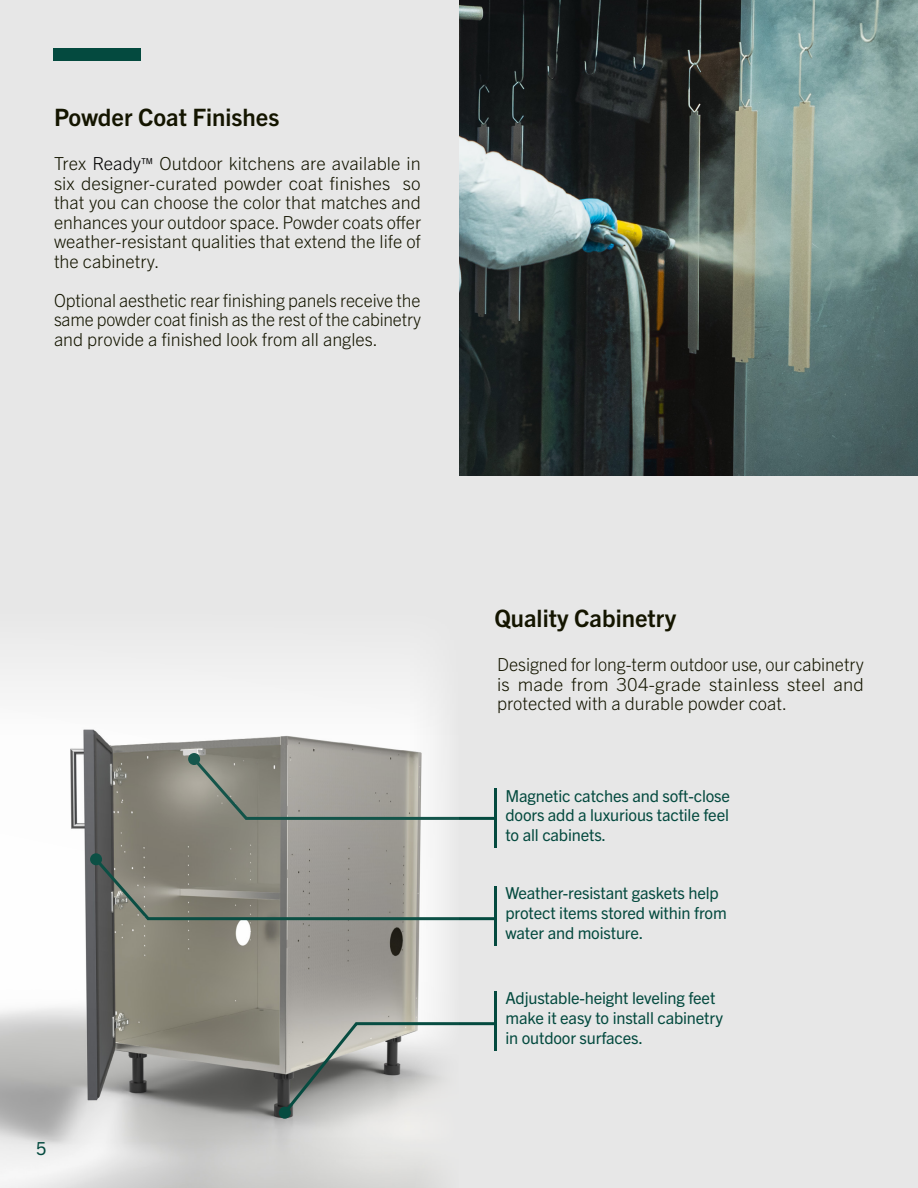
<style>
.page{position:relative;width:918px;height:1188px;background:#e7e7e7}
.page>*{position:absolute;margin:0;border:0;box-sizing:border-box;transform-origin:0 0}
.t1{font:700 24px "Trade Gothic Next LT Pro";color:#141500}
.t2{font:300 18px/19.5px "Trade Gothic Next LT Pro";color:#141500;text-align:justify}
.t3{font:18px "Trade Gothic Next LT Pro";color:#044a3f}
.t4{font:16.5px/19.8px "Trade Gothic Next LT Pro";letter-spacing:-.01em;color:#044a3f}
.s1{color:#000}
.s2{font-size:16.5px;color:#000}
</style>
<div class="page">
<svg style="left:459px;top:788px;width:38px;height:32px"></svg>
<hr style="left:494px;top:789px;width:3px;height:59px;background:#044a3f">
<hr style="left:494px;top:887px;width:3px;height:59px;background:#044a3f">
<svg style="left:459px;top:886px;width:38px;height:35px"></svg>
<hr style="left:494px;top:992px;width:3px;height:59px;background:#044a3f">
<svg style="left:459px;top:1022px;width:35px;height:4px"></svg>
<svg style="left:0;top:735px;width:459px;height:453px;background:#adaca7"></svg>
<div style="left:53px;top:48px;width:88px;height:12px;background:#044a3f"></div>
<img style="left:459px;top:0;width:459px;height:475px">
<div style="left:0;top:607px;width:459px;height:128px;background:#f0f0f0"></div>
<h1 class="t1" style="left:54px;top:100px;width:227px">Powder Coat Finishes</h1>
<p class="t2" style="left:54px;top:153px;width:369px">Trex <span class="s1">Ready</span><span class="s2">™</span> Outdoor kitchens are available in six designer-curated powder coat finishes so that you can choose the color that matches and enhances your outdoor space. Powder coats offer weather-resistant qualities that extend the life of the cabinetry.</p>
<p class="t2" style="left:54px;top:289px;width:369px">Optional aesthetic rear finishing panels receive the same powder coat finish as the rest of the cabinetry and provide a finished look from all angles.</p>
<p class="t3" style="left:36px;top:1136px;width:12px">5</p>
<h1 class="t1" style="left:494px;top:601px;width:183px">Quality Cabinetry</h1>
<p class="t2" style="left:497px;top:654px;width:368px">Designed for long-term outdoor use, our cabinetry is made from 304-grade stainless steel and protected with a durable powder coat.</p>
<p class="t4" style="left:505px;top:785px;width:226px;text-align:justify">Magnetic catches and soft-close doors add a luxurious tactile feel to all cabinets.</p>
<p class="t4" style="left:505px;top:882px;width:223px">Weather-resistant gaskets help protect items stored within from water and moisture.</p>
<p class="t4" style="left:505px;top:987px;width:219px">Adjustable-height leveling feet make it easy to install cabinetry in outdoor surfaces.</p>
</div>
